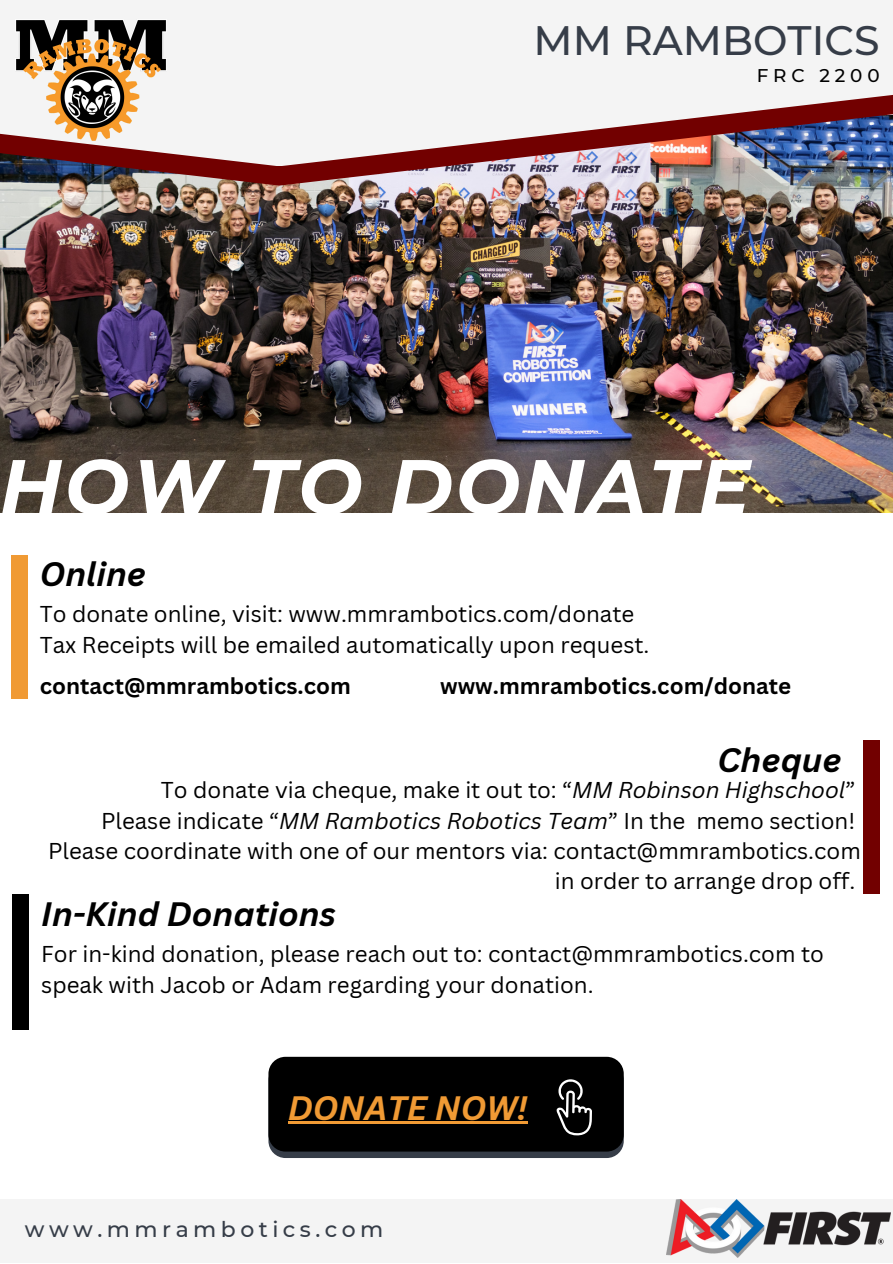
<style>
.page{position:relative;width:893px;height:1264px;background:#fff}
.page>*{position:absolute;margin:0;border:0;box-sizing:border-box;transform-origin:0 0}
.t1{font:italic 700 76.65px "Montserrat";letter-spacing:.035em;color:#fff}
.t2{font:500 40.95px "Montserrat";color:#363d48}
.t3{font:italic 700 33px "Canva Sans";color:#000}
.t4{font:italic 700 33px "Canva Sans";color:#f09a34}
.t5{font:22.35px/31.2px "Canva Sans";color:#000}
.t6{font:700 22.35px "Canva Sans";color:#000}
.t7{font:500 21.9px "Montserrat";letter-spacing:.205em;color:#363d48}
.t8{font:500 18.3px "Montserrat";letter-spacing:.265em;color:#000}
.s1{font-style:italic}
</style>
<div class="page">
<div style="left:0;top:1199px;width:892px;height:63px;background:#f4f4f4"></div>
<img style="left:0;top:186px;width:892px;height:326px">
<img style="left:0;top:166px;width:892px;height:20px">
<svg style="left:0;top:0;width:892px;height:166px;fill:#f4f4f4"></svg>
<img style="left:15px;top:19px;width:152px;height:123px">
<img style="left:666px;top:1199px;width:224px;height:58px">
<div style="left:12px;top:894px;width:17px;height:135px;background:#000"></div>
<svg style="left:268px;top:1063px;width:355px;height:94px;fill:#363d48"></svg>
<div style="left:268px;top:1056px;width:355px;height:95px;background:#000;border-radius:17px"></div>
<svg style="left:556px;top:1079px;width:36px;height:56px"></svg>
<div style="left:11px;top:554px;width:16px;height:144px;background:#f09a34"></div>
<div style="left:863px;top:740px;width:16px;height:153px;background:#720000"></div>
<hr style="left:288px;top:1121px;width:239px;height:2px;background:#f09a34">
<p class="t2" style="left:533px;top:15px;width:347px">MM RAMBOTICS</p>
<p class="t8" style="left:756px;top:65px;width:124px">FRC 2200</p>
<p class="t1" style="left:0;top:439px;width:751px">HOW TO DONATE</p>
<p class="t3" style="left:40px;top:551px;width:108px">Online</p>
<p class="t5" style="left:40px;top:597px;width:596px">To donate online, visit: www.mmrambotics.com/donate</p>
<p class="t5" style="left:40px;top:629px;width:611px">Tax Receipts will be emailed automatically upon request.</p>
<p class="t6" style="left:40px;top:670px;width:312px">contact@mmrambotics.com</p>
<p class="t6" style="left:440px;top:670px;width:353px">www.mmrambotics.com/donate</p>
<p class="t3" style="left:717px;top:737px;width:126px">Cheque</p>
<p class="t5" style="left:161px;top:774px;width:695px">To donate via cheque, make it out to: “<span class="s1">MM Robinson Highschool</span>”</p>
<p class="t5" style="left:101px;top:804px;width:755px">Please indicate “<span class="s1">MM Rambotics Robotics Team</span>” In the memo section!</p>
<p class="t5" style="left:48px;top:834px;width:814px">Please coordinate with one of our mentors via: contact@mmrambotics.com</p>
<p class="t5" style="left:554px;top:865px;width:302px">in order to arrange drop off.</p>
<p class="t3" style="left:41px;top:890px;width:296px">In-Kind Donations</p>
<p class="t5" style="left:41px;top:937px;width:784px">For in-kind donation, please reach out to: contact@mmrambotics.com to speak with Jacob or Adam regarding your donation.</p>
<p class="t4" style="left:288px;top:1084px;width:241px">DONATE NOW!</p>
<p class="t7" style="left:25px;top:1215px;width:360px">www.mmrambotics.com</p>
</div>
